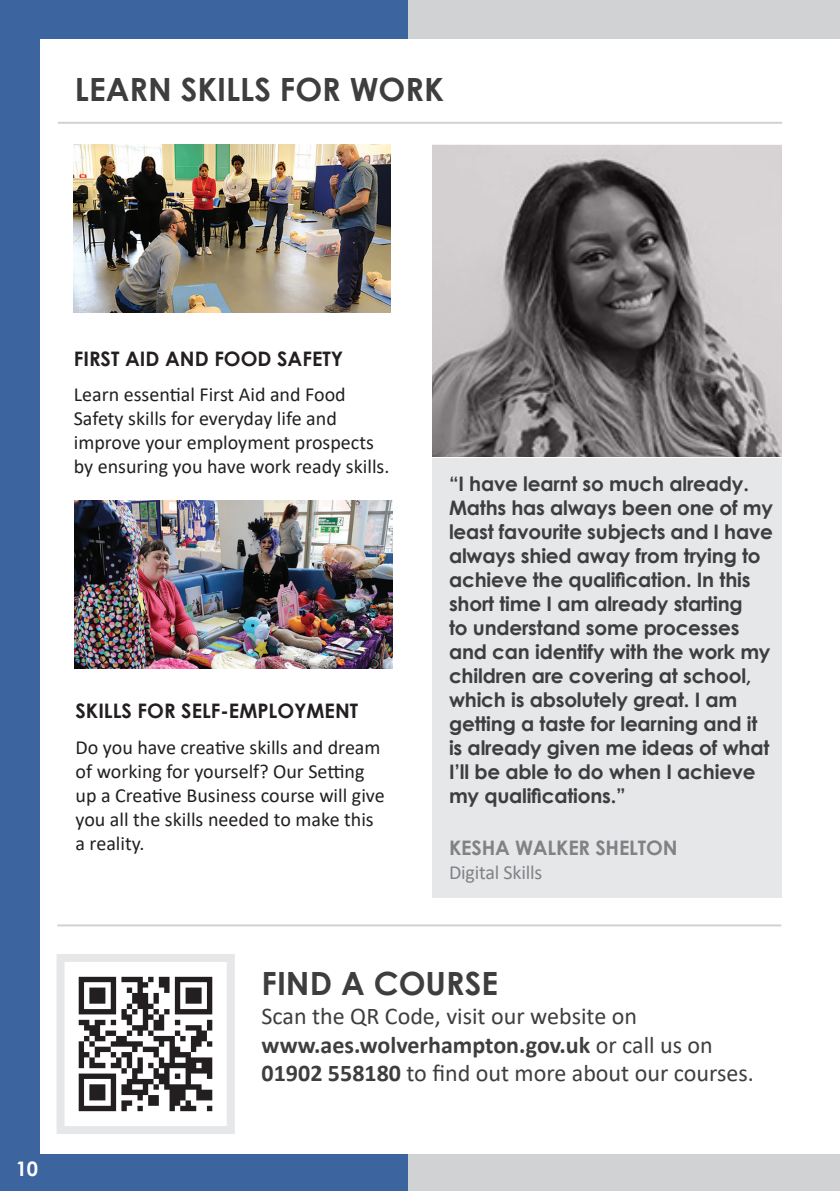
<style>
.page{position:relative;width:840px;height:1191px;background:#fff}
.page>*{position:absolute;margin:0;border:0;box-sizing:border-box;transform-origin:0 0}
.Main_Titles__Black{font:700 32px "Century Gothic";color:#3e3e3f}
.t1{font:24px/28.8px "Calibri";color:#3e3e3f}
.t2{font:700 20px/24px "Century Gothic";letter-spacing:-.01em;color:#3e3e3f}
.t3{font:20px/24px "Calibri";color:#231f20}
.t4{font:700 20px "Century Gothic";color:#231f20}
.t5{font:700 20px/24px "Century Gothic";letter-spacing:-.01em;color:#808285}
.t6{font:700 20px "Century Gothic";color:#fff}
.s1{font-family:"Calibri";font-weight:400}
.s2{font-weight:700}
</style>
<div class="page">
<img style="left:0;top:0;width:839px;height:1191px">
<p class="Main_Titles__Black" style="left:75px;top:65px;width:370px">LEARN SKILLS FOR WORK</p>
<p class="t6" style="left:16px;top:1153px;width:24px">10</p>
<p class="t4" style="left:74px;top:343px;width:271px">FIRST AID AND FOOD SAFETY</p>
<p class="t3" style="left:74px;top:382px;width:317px">Learn essential First Aid and Food Safety skills for everyday life and improve your employment prospects by ensuring you have work ready skills.</p>
<p class="t4" style="left:75px;top:696px;width:284px">SKILLS FOR SELF-EMPLOYMENT</p>
<p class="t3" style="left:75px;top:734px;width:310px">Do you have creative skills and dream of working for yourself? Our Setting up a Creative Business course will give you all the skills needed to make this a reality.</p>
<p class="t2" style="left:449px;top:471px;width:325px">“I have learnt so much already.<br>Maths has always been one of my least favourite subjects and I have always shied away from trying to achieve the qualification. In this short time I am already starting<br>to understand some processes and can identify with the work my children are covering at school, which is absolutely great. I am getting a taste for learning and it is already given me ideas of what<br>I’ll be able to do when I achieve my qualifications.”</p>
<p class="t5" style="left:449px;top:835px;width:230px">KESHA WALKER SHELTON<br><span class="s1">Digital Skills</span></p>
<p class="Main_Titles__Black" style="left:261px;top:959px;width:238px">FIND A COURSE</p>
<p class="t1" style="left:261px;top:1000px;width:493px">Scan the QR Code, visit our website on <span class="s2">www.aes.wolverhampton.gov.uk</span> or call us on<br><span class="s2">01902 558180</span> to find out more about our courses.</p>
</div>
